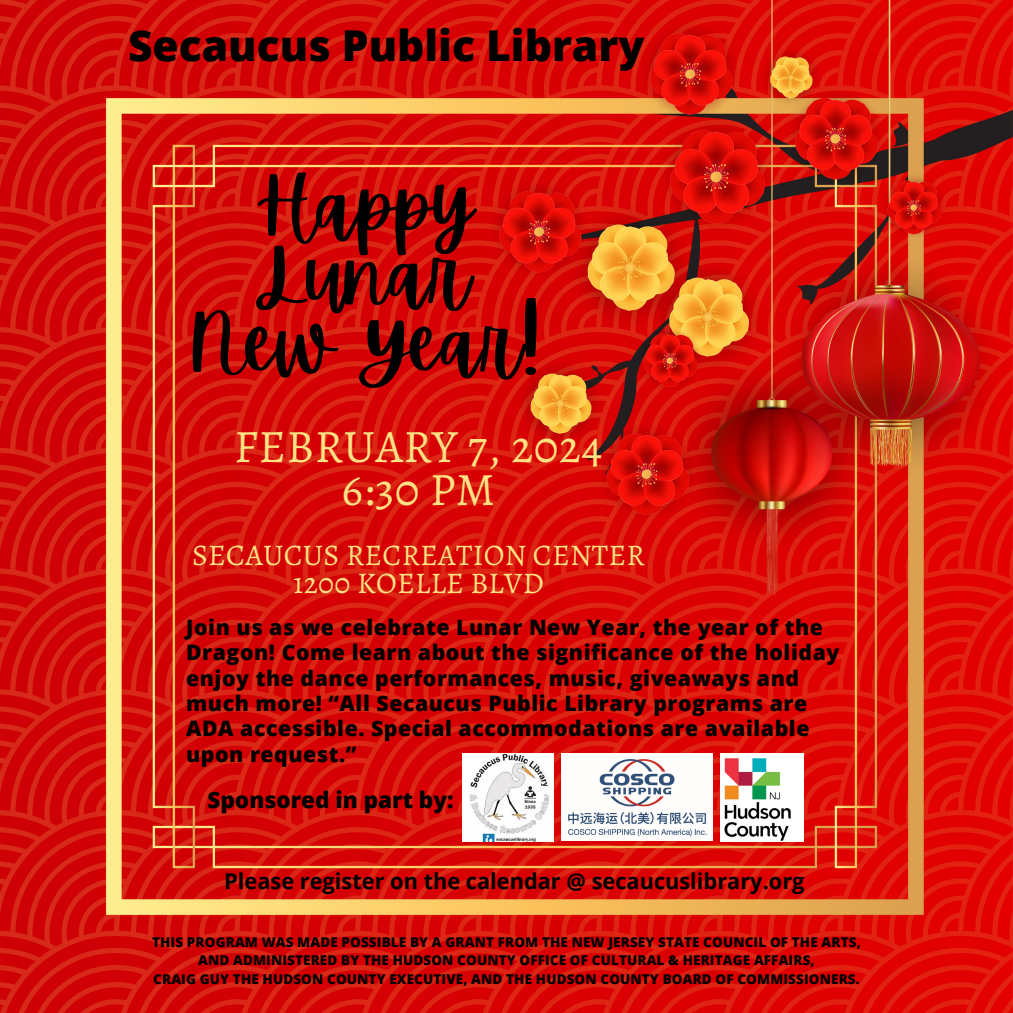
<style>
.page{position:relative;width:1013px;height:1013px;background:#fff}
.page>*{position:absolute;margin:0;border:0;box-sizing:border-box;transform-origin:0 0}
.t1{font:80.38px/68.5px "Apricots";color:#000;text-align:center}
.t2{font:46.62px "Alegreya";letter-spacing:.01em;color:#fde182}
.t3{font:800 42.5px "Open Sans";color:#000}
.t4{font:30px "Alegreya";letter-spacing:.01em;color:#fde182}
.t5{font:800 22.5px "Open Sans";color:#000}
.t6{font:700 21.75px "Open Sans";color:#000}
.t7{font:800 21.25px/25.2px "Open Sans";letter-spacing:.025em;color:#000}
.t8{font:800 13.5px "Open Sans";letter-spacing:.01em;color:#000}
</style>
<div class="page">
<img style="left:0;top:0;width:1012px;height:1012px">
<img style="left:463px;top:753px;width:91px;height:88px">
<img style="left:720px;top:753px;width:83px;height:88px">
<img style="left:561px;top:753px;width:151px;height:87px">
<p class="t3" style="left:128px;top:16px;width:517px">Secaucus Public Library</p>
<p class="t1" style="left:189px;top:173px;width:353px">Happy<br>Lunar<br>New Year!</p>
<p class="t2" style="left:234px;top:415px;width:370px">FEBRUARY 7, 2024</p>
<p class="t2" style="left:341px;top:457px;width:155px">6:30 PM</p>
<p class="t4" style="left:192px;top:535px;width:454px">SECAUCUS RECREATION CENTER</p>
<p class="t4" style="left:293px;top:562px;width:252px">1200 KOELLE BLVD</p>
<p class="t7" style="left:186px;top:614px;width:654px">Join us as we celebrate Lunar New Year, the year of the Dragon! Come learn about the significance of the holiday enjoy the dance performances, music, giveaways and much more! “All Secaucus Public Library programs are ADA accessible. Special accommodations are available upon request.”</p>
<p class="t5" style="left:207px;top:783px;width:247px">Sponsored in part by:</p>
<p class="t6" style="left:224px;top:865px;width:581px">Please register on the calendar @ secaucuslibrary.org</p>
<p class="t8" style="left:152px;top:932px;width:710px">THIS PROGRAM WAS MADE POSSIBLE BY A GRANT FROM THE NEW JERSEY STATE COUNCIL OF THE ARTS,</p>
<p class="t8" style="left:198px;top:950px;width:618px">AND ADMINISTERED BY THE HUDSON COUNTY OFFICE OF CULTURAL &amp; HERITAGE AFFAIRS,</p>
<p class="t8" style="left:153px;top:969px;width:708px">CRAIG GUY THE HUDSON COUNTY EXECUTIVE, AND THE HUDSON COUNTY BOARD OF COMMISSIONERS.</p>
</div>
